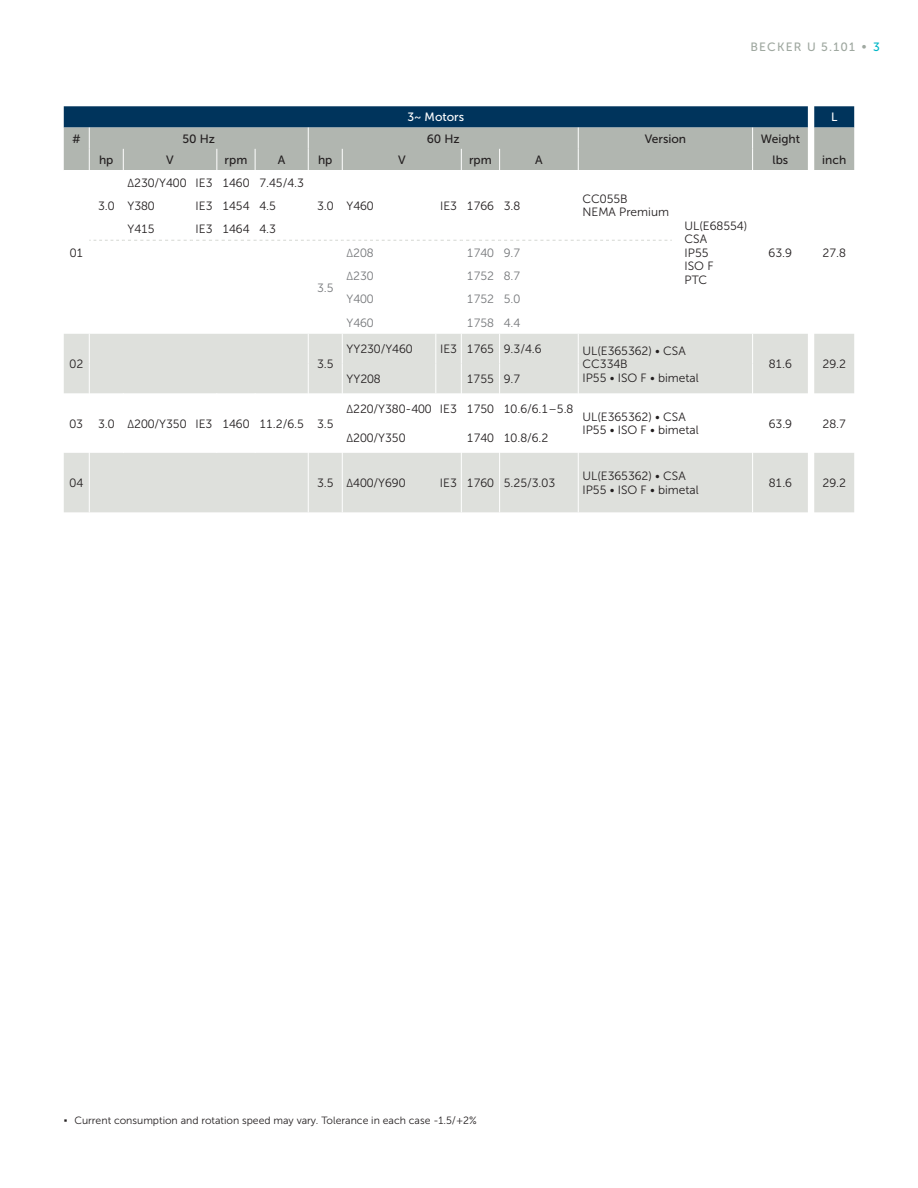
<style>
.page{position:relative;width:918px;height:1188px;background:#fff}
.page>*{position:absolute;margin:0;border:0;box-sizing:border-box;transform-origin:0 0}
.t1{font:12px/13.5px "Museo Sans 300";color:#231f20}
.t2{font:12px "Museo Sans 300";color:#76787b}
.t3{font:12px "Museo Sans 500";color:#231f20}
.t4{font:12px "Museo Sans 500";letter-spacing:.1em;color:#9fa8a0}
.t5{font:12px "Museo Sans 500";color:#fff}
.t6{font:10.5px "Museo Sans 300";color:#231f20}
.s1{color:#00b7c7}
.s2{font-family:"Calibri";font-weight:300;font-size:13.2px}
.s3{font-family:"Verdana"}
</style>
<div class="page">
<svg style="left:64px;top:106px;width:790px;height:64px;background:#798d96"></svg>
<svg style="left:64px;top:334px;width:790px;height:178px;fill:#dee0dc"></svg>
<hr style="left:89px;top:393px;width:1px;height:30px;background:#fff">
<hr style="left:123px;top:393px;width:1px;height:30px;background:#fff">
<hr style="left:216px;top:393px;width:1px;height:30px;background:#fff">
<hr style="left:255px;top:393px;width:1px;height:30px;background:#fff">
<hr style="left:308px;top:393px;width:1px;height:30px;background:#fff">
<hr style="left:89px;top:423px;width:1px;height:30px;background:#fff">
<hr style="left:123px;top:423px;width:1px;height:30px;background:#fff">
<hr style="left:216px;top:423px;width:1px;height:30px;background:#fff">
<hr style="left:255px;top:423px;width:1px;height:30px;background:#fff">
<hr style="left:308px;top:423px;width:1px;height:30px;background:#fff">
<hr style="left:89px;top:453px;width:1px;height:59px;background:#fff">
<hr style="left:308px;top:453px;width:1px;height:59px;background:#fff">
<hr style="left:342px;top:393px;width:1px;height:30px;background:#fff">
<hr style="left:461px;top:393px;width:1px;height:30px;background:#fff">
<hr style="left:499px;top:393px;width:1px;height:30px;background:#fff">
<hr style="left:342px;top:423px;width:1px;height:30px;background:#fff">
<hr style="left:461px;top:423px;width:1px;height:30px;background:#fff">
<hr style="left:499px;top:423px;width:1px;height:30px;background:#fff">
<hr style="left:342px;top:453px;width:1px;height:59px;background:#fff">
<hr style="left:461px;top:453px;width:1px;height:59px;background:#fff">
<hr style="left:499px;top:453px;width:1px;height:59px;background:#fff">
<hr style="left:578px;top:393px;width:1px;height:30px;background:#fff">
<hr style="left:752px;top:393px;width:1px;height:30px;background:#fff">
<hr style="left:578px;top:423px;width:1px;height:30px;background:#fff">
<hr style="left:752px;top:423px;width:1px;height:30px;background:#fff">
<hr style="left:578px;top:453px;width:1px;height:59px;background:#fff">
<hr style="left:752px;top:453px;width:1px;height:59px;background:#fff">
<hr style="left:89px;top:334px;width:1px;height:30px;background:#fff">
<hr style="left:308px;top:334px;width:1px;height:30px;background:#fff">
<svg style="left:89px;top:364px;width:1px;height:29px"></svg>
<svg style="left:308px;top:364px;width:1px;height:29px"></svg>
<hr style="left:342px;top:334px;width:1px;height:30px;background:#fff">
<hr style="left:435px;top:334px;width:1px;height:30px;background:#fff">
<hr style="left:461px;top:334px;width:1px;height:30px;background:#fff">
<hr style="left:499px;top:334px;width:1px;height:30px;background:#fff">
<hr style="left:578px;top:334px;width:1px;height:30px;background:#fff">
<hr style="left:752px;top:334px;width:1px;height:30px;background:#fff">
<svg style="left:752px;top:364px;width:1px;height:29px"></svg>
<svg style="left:342px;top:364px;width:1px;height:29px"></svg>
<svg style="left:435px;top:364px;width:1px;height:29px"></svg>
<svg style="left:461px;top:364px;width:1px;height:29px"></svg>
<svg style="left:499px;top:364px;width:1px;height:29px"></svg>
<svg style="left:578px;top:364px;width:1px;height:29px"></svg>
<svg style="left:89px;top:240px;width:583px;height:1px"></svg>
<p class="t4" style="left:750px;top:40px;width:131px">BECKER U 5.101 • <span class="s1">3</span></p>
<p class="t5" style="left:407px;top:111px;width:58px">3~ Motors</p>
<p class="t5" style="left:831px;top:111px;width:8px">L</p>
<p class="t3" style="left:72px;top:132px;width:10px">#</p>
<p class="t3" style="left:182px;top:132px;width:34px">50 Hz</p>
<p class="t3" style="left:427px;top:132px;width:35px">60 Hz</p>
<p class="t3" style="left:645px;top:132px;width:43px">Version</p>
<p class="t3" style="left:761px;top:132px;width:41px">Weight</p>
<p class="t3" style="left:99px;top:153px;width:16px">hp</p>
<p class="t3" style="left:166px;top:153px;width:9px">V</p>
<p class="t3" style="left:225px;top:153px;width:24px">rpm</p>
<p class="t3" style="left:278px;top:153px;width:9px">A</p>
<p class="t3" style="left:318px;top:153px;width:16px">hp</p>
<p class="t3" style="left:398px;top:153px;width:9px">V</p>
<p class="t3" style="left:469px;top:153px;width:24px">rpm</p>
<p class="t3" style="left:535px;top:153px;width:9px">A</p>
<p class="t3" style="left:773px;top:153px;width:17px">lbs</p>
<p class="t3" style="left:822px;top:153px;width:26px">inch</p>
<p class="t1" style="left:70px;top:246px;width:15px">01</p>
<p class="t1" style="left:98px;top:199px;width:18px">3.0</p>
<p class="t1" style="left:128px;top:176px;width:178px"><span class="s2">Δ</span>230/Y400 IE3 1460 7.45/4.3</p>
<p class="t1" style="left:128px;top:199px;width:29px">Y380</p>
<p class="t1" style="left:196px;top:199px;width:82px">IE3 1454 4.5</p>
<p class="t1" style="left:128px;top:222px;width:29px">Y415</p>
<p class="t1" style="left:196px;top:222px;width:82px">IE3 1464 4.3</p>
<p class="t1" style="left:317px;top:199px;width:58px">3.0 Y460</p>
<p class="t1" style="left:440px;top:199px;width:82px">IE3 1766 3.8</p>
<p class="t1" style="left:583px;top:192px;width:88px">CC055B<br>NEMA Premium</p>
<p class="t2" style="left:317px;top:281px;width:18px">3.5</p>
<p class="t2" style="left:347px;top:246px;width:29px"><span class="s2">Δ</span>208</p>
<p class="t2" style="left:467px;top:246px;width:55px">1740 9.7</p>
<p class="t2" style="left:347px;top:269px;width:29px"><span class="s2">Δ</span>230</p>
<p class="t2" style="left:467px;top:269px;width:55px">1752 8.7</p>
<p class="t2" style="left:347px;top:293px;width:29px">Y400</p>
<p class="t2" style="left:467px;top:293px;width:55px">1752 5.0</p>
<p class="t2" style="left:347px;top:316px;width:29px">Y460</p>
<p class="t2" style="left:467px;top:316px;width:55px">1758 4.4</p>
<p class="t1" style="left:685px;top:219px;width:64px">UL(E68554)<br>CSA<br>IP55<br>ISO F<br>PTC</p>
<p class="t1" style="left:70px;top:357px;width:15px">02</p>
<p class="t1" style="left:317px;top:357px;width:18px">3.5</p>
<p class="t1" style="left:347px;top:342px;width:68px">YY230/Y460</p>
<p class="t1" style="left:440px;top:342px;width:103px">IE3 1765 9.3/4.6</p>
<p class="t1" style="left:583px;top:344px;width:118px">UL(E365362) • CSA<br>CC334B<br>IP55 • ISO F • bimetal</p>
<p class="t1" style="left:347px;top:372px;width:36px">YY208</p>
<p class="t1" style="left:467px;top:372px;width:55px">1755 9.7</p>
<p class="t1" style="left:769px;top:246px;width:25px">63.9</p>
<p class="t1" style="left:823px;top:246px;width:25px">27.8</p>
<p class="t1" style="left:769px;top:357px;width:25px">81.6</p>
<p class="t1" style="left:823px;top:357px;width:25px">29.2</p>
<p class="t1" style="left:70px;top:417px;width:266px">03 3.0 <span class="s2">Δ</span>200/Y350 IE3 1460 11.2/6.5 3.5</p>
<p class="t1" style="left:347px;top:402px;width:228px"><span class="s2">Δ</span>220/Y380-400 IE3 1750 10.6/6.1–5.8</p>
<p class="t1" style="left:347px;top:432px;width:60px"><span class="s2">Δ</span>200/Y350</p>
<p class="t1" style="left:467px;top:432px;width:83px">1740 10.8/6.2</p>
<p class="t1" style="left:583px;top:410px;width:118px">UL(E365362) • CSA<br>IP55 • ISO F • bimetal</p>
<p class="t1" style="left:769px;top:417px;width:25px">63.9</p>
<p class="t1" style="left:823px;top:417px;width:25px">28.7</p>
<p class="t1" style="left:70px;top:476px;width:15px">04</p>
<p class="t1" style="left:317px;top:476px;width:90px">3.5 <span class="s2">Δ</span>400/Y690</p>
<p class="t1" style="left:440px;top:476px;width:117px">IE3 1760 5.25/3.03</p>
<p class="t1" style="left:583px;top:470px;width:118px">UL(E365362) • CSA<br>IP55 • ISO F • bimetal</p>
<p class="t1" style="left:769px;top:476px;width:25px">81.6</p>
<p class="t1" style="left:823px;top:476px;width:25px">29.2</p>
<p class="t6" style="left:64px;top:1114px;width:415px"><span class="s3">▪</span> Current consumption and rotation speed may vary. Tolerance in each case -1.5/+2%</p>
</div>
